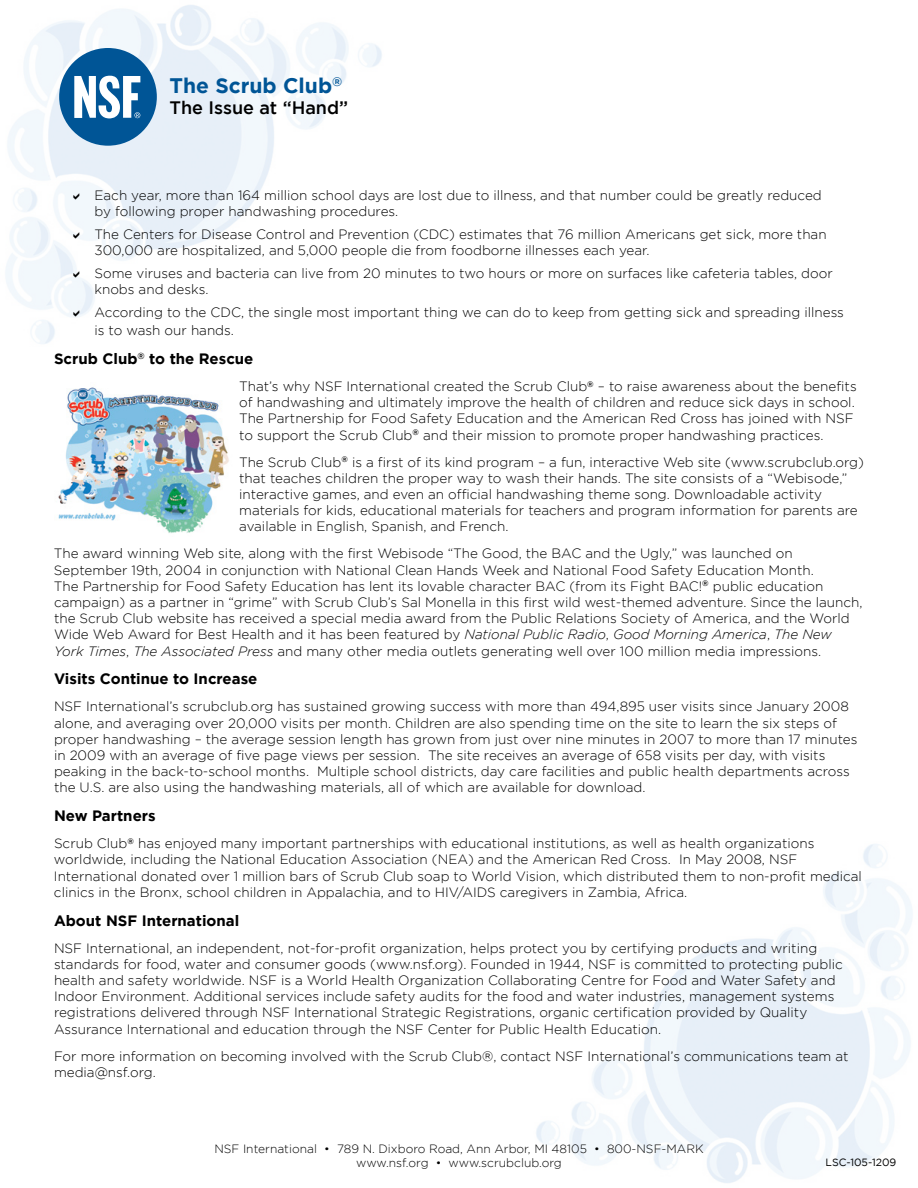
<style>
.page{position:relative;width:918px;height:1188px;background:#fff}
.page>*{position:absolute;margin:0;border:0;box-sizing:border-box;transform-origin:0 0}
.t1{font:700 21px "Gotham";color:#005596}
.t2{font:500 18px "Gotham";color:#000}
.t3{font:700 15px "Gotham";color:#000}
.t4{font:300 13.5px/16.2px "Gotham";color:#000}
.t5{font:300 12px/14.4px "Gotham";color:#000;text-align:center}
.t6{font:10.5px "Gotham";color:#000}
.s1{font-style:italic}
</style>
<div class="page">
<img style="left:5px;top:5px;width:377px;height:339px">
<div style="left:59px;top:48px;width:98px;height:98px;background:#005596;border-radius:50%"></div>
<svg style="left:74px;top:76px;width:66px;height:42px"></svg>
<img style="left:536px;top:844px;width:377px;height:339px">
<img style="left:58px;top:387px;width:171px;height:146px">
<svg style="left:74px;top:193px;width:16px;height:8px"></svg>
<svg style="left:74px;top:232px;width:16px;height:8px"></svg>
<svg style="left:74px;top:271px;width:16px;height:8px"></svg>
<svg style="left:74px;top:310px;width:16px;height:8px"></svg>
<h1 class="t1" style="left:170px;top:73px;width:174px">The Scrub Club<sup>®</sup></h1>
<h2 class="t2" style="left:170px;top:98px;width:180px">The Issue at “Hand”</h2>
<p class="t4" style="left:94px;top:187px;width:729px">Each year, more than 164 million school days are lost due to illness, and that number could be greatly reduced by following proper handwashing procedures.</p>
<p class="t4" style="left:94px;top:226px;width:734px">The Centers for Disease Control and Prevention (CDC) estimates that 76 million Americans get sick, more than<br>300,000 are hospitalized, and 5,000 people die from foodborne illnesses each year.</p>
<p class="t4" style="left:94px;top:265px;width:740px">Some viruses and bacteria can live from 20 minutes to two hours or more on surfaces like cafeteria tables, door knobs and desks.</p>
<p class="t4" style="left:94px;top:303px;width:751px;line-height:18px">According to the CDC, the single most important thing we can do to keep from getting sick and spreading illness is to wash our hands.</p>
<p class="t3" style="left:54px;top:350px;width:201px">Scrub Club<sup>®</sup> to the Rescue</p>
<p class="t4" style="left:239px;top:378px;width:619px">That’s why NSF International created the Scrub Club<sup>®</sup> – to raise awareness about the benefits of handwashing and ultimately improve the health of children and reduce sick days in school.<br>The Partnership for Food Safety Education and the American Red Cross has joined with NSF to support the Scrub Club<sup>®</sup> and their mission to promote proper handwashing practices.</p>
<p class="t4" style="left:239px;top:454px;width:626px">The Scrub Club<sup>®</sup> is a first of its kind program – a fun, interactive Web site (www.scrubclub.org) that teaches children the proper way to wash their hands. The site consists of a “Webisode,” interactive games, and even an official handwashing theme song. Downloadable activity materials for kids, educational materials for teachers and program information for parents are available in English, Spanish, and French.</p>
<p class="t4" style="left:54px;top:545px;width:810px">The award winning Web site, along with the first Webisode “The Good, the BAC and the Ugly,” was launched on September 19th, 2004 in conjunction with National Clean Hands Week and National Food Safety Education Month.<br>The Partnership for Food Safety Education has lent its lovable character BAC (from its Fight BAC!<sup>®</sup> public education campaign) as a partner in “grime” with Scrub Club’s Sal Monella in this first wild west-themed adventure. Since the launch, the Scrub Club website has received a special media award from the Public Relations Society of America, and the World Wide Web Award for Best Health and it has been featured by <span class="s1">National Public Radio</span>, <span class="s1">Good Morning America</span>, <span class="s1">The New York Times</span>, <span class="s1">The Associated Press</span> and many other media outlets generating well over 100 million media impressions.</p>
<p class="t3" style="left:54px;top:670px;width:205px">Visits Continue to Increase</p>
<p class="t4" style="left:54px;top:698px;width:805px">NSF International’s scrubclub.org has sustained growing success with more than 494,895 user visits since January 2008 alone, and averaging over 20,000 visits per month. Children are also spending time on the site to learn the six steps of proper handwashing – the average session length has grown from just over nine minutes in 2007 to more than 17 minutes in 2009 with an average of five page views per session. The site receives an average of 658 visits per day, with visits peaking in the back-to-school months. Multiple school districts, day care facilities and public health departments across the U.S. are also using the handwashing materials, all of which are available for download.</p>
<p class="t3" style="left:54px;top:807px;width:103px">New Partners</p>
<p class="t4" style="left:54px;top:835px;width:809px">Scrub Club<sup>®</sup> has enjoyed many important partnerships with educational institutions, as well as health organizations worldwide, including the National Education Association (NEA) and the American Red Cross. In May 2008, NSF International donated over 1 million bars of Scrub Club soap to World Vision, which distributed them to non-profit medical clinics in the Bronx, school children in Appalachia, and to HIV/AIDS caregivers in Zambia, Africa.</p>
<p class="t3" style="left:54px;top:912px;width:187px">About NSF International</p>
<p class="t4" style="left:54px;top:940px;width:790px">NSF International, an independent, not-for-profit organization, helps protect you by certifying products and writing standards for food, water and consumer goods (www.nsf.org). Founded in 1944, NSF is committed to protecting public health and safety worldwide. NSF is a World Health Organization Collaborating Centre for Food and Water Safety and Indoor Environment. Additional services include safety audits for the food and water industries, management systems registrations delivered through NSF International Strategic Registrations, organic certification provided by Quality Assurance International and education through the NSF Center for Public Health Education.</p>
<p class="t4" style="left:54px;top:1048px;width:796px">For more information on becoming involved with the Scrub Club®, contact NSF International’s communications team at media@nsf.org.</p>
<p class="t5" style="left:214px;top:1141px;width:491px">NSF International • 789 N. Dixboro Road, Ann Arbor, MI 48105 • 800-NSF-MARK www.nsf.org • www.scrubclub.org</p>
<p class="t6" style="left:826px;top:1157px;width:72px">LSC-105-1209</p>
</div>
